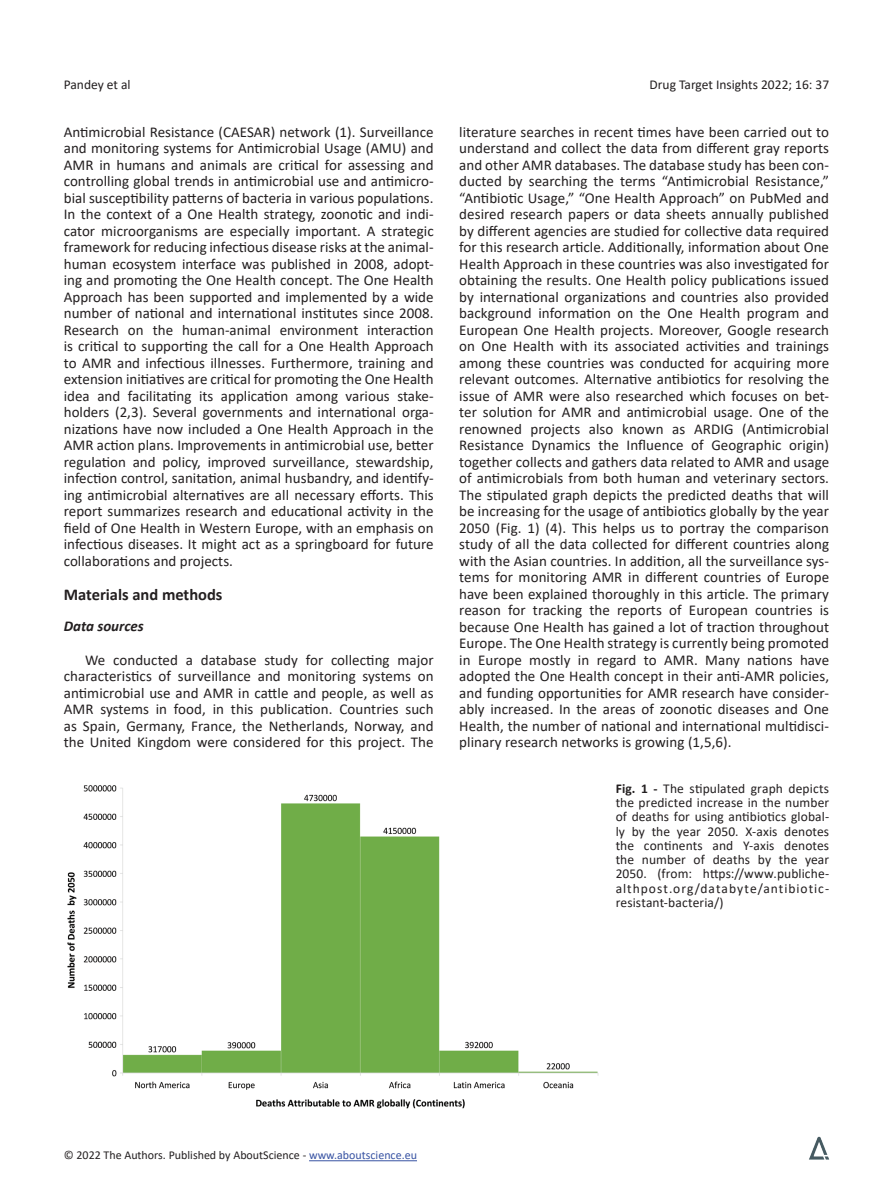
<style>
.page{position:relative;width:893px;height:1191px;background:#fff}
.page>*{position:absolute;margin:0;border:0;box-sizing:border-box;transform-origin:0 0}
.t1{font:700 16.5px "Calibri";color:#231f20}
.t2{font:15px/16.5px "Calibri";letter-spacing:.005em;color:#231f20;text-align:justify}
.t3{font:italic 700 15px "Calibri";color:#231f20}
.t4{font:13.5px/14.2px "Calibri";letter-spacing:.005em;color:#231f20;text-align:justify}
.t5{font:12px "Calibri";color:#231f20}
.s1{font-weight:700}
.s2{color:#3853a3}
</style>
<div class="page">
<hr style="left:309px;top:1160px;width:108px;height:1px;background:#3853a3">
<img style="left:809px;top:1136px;width:21px;height:24px">
<img style="left:67px;top:785px;width:532px;height:324px">
<p class="t4" style="left:64px;top:77px;width:68px">Pandey et al</p>
<p class="t4" style="left:650px;top:77px;width:181px">Drug Target Insights 2022; 16: 37</p>
<p class="t2" style="left:64px;top:123px;width:371px">Antimicrobial Resistance (CAESAR) network (1). Surveillance and monitoring systems for Antimicrobial Usage (AMU) and AMR in humans and animals are critical for assessing and controlling global trends in antimicrobial use and antimicro&shy;bial susceptibility patterns of bacteria in various populations.<br>In the context of a One Health strategy, zoonotic and indi&shy;cator microorganisms are especially important. A strategic framework for reducing infectious disease risks at the animal&shy;human ecosystem interface was published in 2008, adopt&shy;ing and promoting the One Health concept. The One Health Approach has been supported and implemented by a wide number of national and international institutes since 2008.<br>Research on the human-animal environment interaction is critical to supporting the call for a One Health Approach to AMR and infectious illnesses. Furthermore, training and extension initiatives are critical for promoting the One Health idea and facilitating its application among various stake&shy;holders (2,3). Several governments and international orga&shy;nizations have now included a One Health Approach in the AMR action plans. Improvements in antimicrobial use, better regulation and policy, improved surveillance, stewardship, infection control, sanitation, animal husbandry, and identify&shy;ing antimicrobial alternatives are all necessary efforts. This report summarizes research and educational activity in the field of One Health in Western Europe, with an emphasis on infectious diseases. It might act as a springboard for future collaborations and projects.</p>
<p class="t1" style="left:64px;top:583px;width:160px">Materials and methods</p>
<p class="t3" style="left:64px;top:615px;width:82px">Data sources</p>
<p class="t2" style="left:64px;top:651px;width:371px;text-indent:21px">We conducted a database study for collecting major characteristics of surveillance and monitoring systems on antimicrobial use and AMR in cattle and people, as well as AMR systems in food, in this publication. Countries such as Spain, Germany, France, the Netherlands, Norway, and the United Kingdom were considered for this project. The</p>
<p class="t2" style="left:459px;top:123px;width:371px">literature searches in recent times have been carried out to understand and collect the data from different gray reports and other AMR databases. The database study has been con&shy;ducted by searching the terms “Antimicrobial Resistance,” “Antibiotic Usage,” “One Health Approach” on PubMed and desired research papers or data sheets annually published by different agencies are studied for collective data required for this research article. Additionally, information about One Health Approach in these countries was also investigated for obtaining the results. One Health policy publications issued by international organizations and countries also provided background information on the One Health program and European One Health projects. Moreover, Google research on One Health with its associated activities and trainings among these countries was conducted for acquiring more relevant outcomes. Alternative antibiotics for resolving the issue of AMR were also researched which focuses on bet&shy;ter solution for AMR and antimicrobial usage. One of the renowned projects also known as ARDIG (Antimicrobial Resistance Dynamics the Influence of Geographic origin) together collects and gathers data related to AMR and usage of antimicrobials from both human and veterinary sectors.<br>The stipulated graph depicts the predicted deaths that will be increasing for the usage of antibiotics globally by the year 2050 (Fig. 1) (4). This helps us to portray the comparison study of all the data collected for different countries along with the Asian countries. In addition, all the surveillance sys&shy;tems for monitoring AMR in different countries of Europe have been explained thoroughly in this article. The primary reason for tracking the reports of European countries is because One Health has gained a lot of traction throughout Europe. The One Health strategy is currently being promoted in Europe mostly in regard to AMR. Many nations have adopted the One Health concept in their anti-AMR policies, and funding opportunities for AMR research have consider&shy;ably increased. In the areas of zoonotic diseases and One Health, the number of national and international multidisci&shy;plinary research networks is growing (1,5,6).</p>
<p class="t4" style="left:616px;top:781px;width:215px"><span class="s1">Fig. 1 -</span> The stipulated graph depicts the predicted increase in the number of deaths for using antibiotics global&shy;ly by the year 2050. X-axis denotes the continents and Y-axis denotes the number of deaths by the year 2050. (from: https://www.publiche&shy;althpost.org/databyte/antibiotic&shy;resistant-bacteria/)</p>
<p class="t5" style="left:64px;top:1147px;width:355px">© 2022 The Authors. Published by AboutScience - <span class="s2">www.aboutscience.eu</span></p>
</div>
